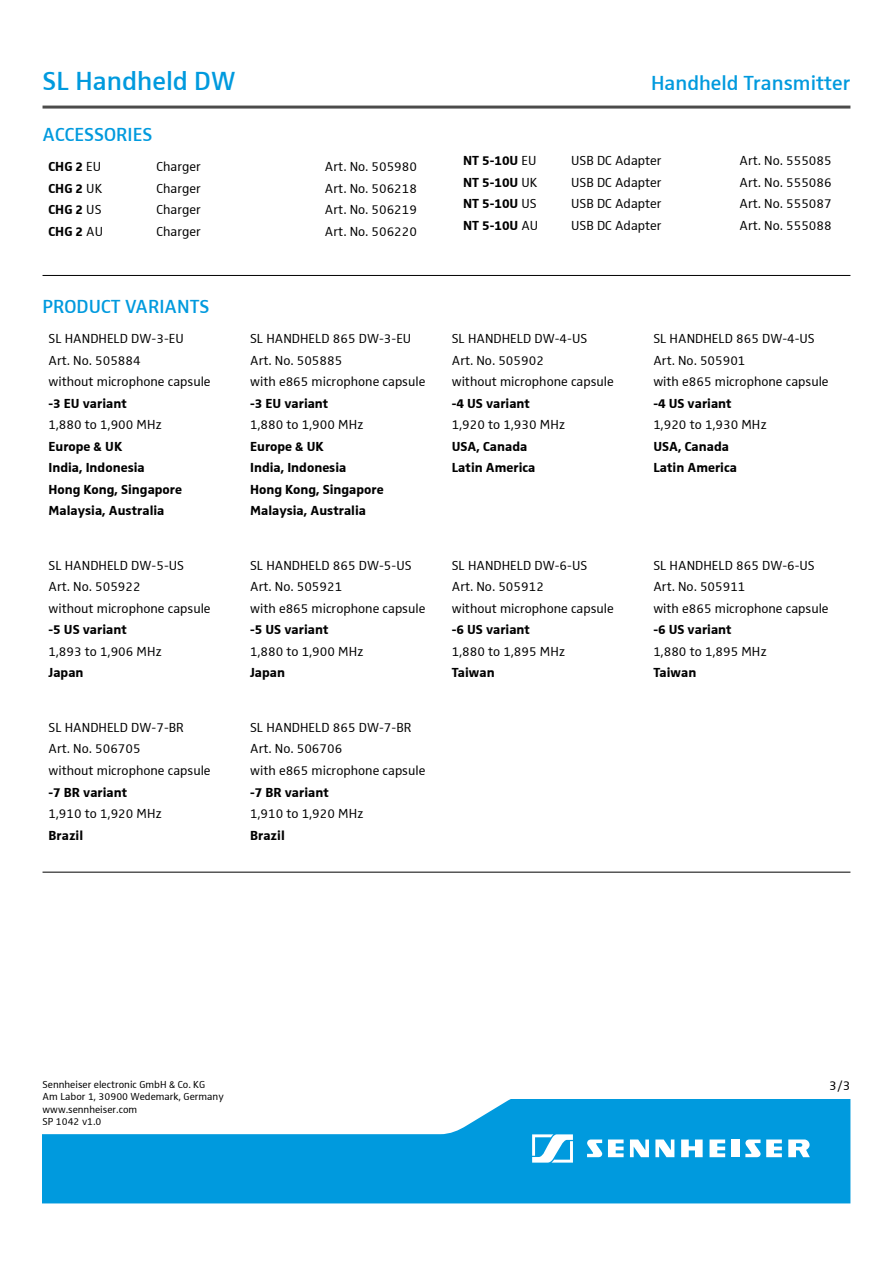
<style>
.page{position:relative;width:893px;height:1263px;background:#fff}
.page>*{position:absolute;margin:0;border:0;box-sizing:border-box;transform-origin:0 0}
.t1{font:600 27px "Sennheiser";color:#009ade}
.t2{font:600 21px "Sennheiser";color:#009ade}
.t3{font:600 19.5px "Sennheiser";color:#009ade}
.t4{font:13.5px "Sennheiser";color:#000}
.t5{font:700 13.5px "Sennheiser";color:#000}
.t6{font:10.5px/12.6px "Sennheiser";color:#000}
.s1{font-weight:400}
</style>
<div class="page">
<svg style="left:43px;top:1099px;width:807px;height:104px;fill:#009ade"></svg>
<svg style="left:532px;top:1134px;width:41px;height:28px"></svg>
<svg style="left:788px;top:1139px;width:22px;height:18px"></svg>
<svg style="left:608px;top:1139px;width:16px;height:18px"></svg>
<svg style="left:630px;top:1139px;width:19px;height:18px"></svg>
<svg style="left:681px;top:1139px;width:22px;height:18px"></svg>
<svg style="left:655px;top:1139px;width:19px;height:18px"></svg>
<div style="left:731px;top:1139px;width:8px;height:18px;background:#fff"></div>
<svg style="left:709px;top:1139px;width:16px;height:18px"></svg>
<svg style="left:587px;top:1139px;width:15px;height:18px"></svg>
<svg style="left:745px;top:1139px;width:37px;height:18px"></svg>
<hr style="left:43px;top:106px;width:807px;height:3px;background:#4c4c4b">
<hr style="left:43px;top:275px;width:807px;height:1px;background:#000">
<hr style="left:43px;top:872px;width:807px;height:1px;background:#000">
<h1 class="t1" style="left:43px;top:65px;width:195px">SL Handheld DW</h1>
<h2 class="t2" style="left:651px;top:71px;width:201px">Handheld Transmitter</h2>
<h3 class="t3" style="left:43px;top:123px;width:111px">ACCESSORIES</h3>
<p class="t5" style="left:49px;top:159px;width:54px">CHG 2 <span class="s1">EU</span></p>
<p class="t4" style="left:157px;top:159px;width:46px">Charger</p>
<p class="t4" style="left:325px;top:159px;width:94px">Art. No. 505980</p>
<p class="t5" style="left:49px;top:180px;width:55px">CHG 2 <span class="s1">UK</span></p>
<p class="t4" style="left:157px;top:181px;width:46px">Charger</p>
<p class="t4" style="left:325px;top:181px;width:94px">Art. No. 506218</p>
<p class="t5" style="left:49px;top:202px;width:54px">CHG 2 <span class="s1">US</span></p>
<p class="t4" style="left:157px;top:202px;width:46px">Charger</p>
<p class="t4" style="left:325px;top:202px;width:94px">Art. No. 506219</p>
<p class="t5" style="left:49px;top:223px;width:56px">CHG 2 <span class="s1">AU</span></p>
<p class="t4" style="left:157px;top:224px;width:46px">Charger</p>
<p class="t4" style="left:325px;top:224px;width:94px">Art. No. 506220</p>
<p class="t5" style="left:463px;top:153px;width:75px">NT 5-10U <span class="s1">EU</span></p>
<p class="t4" style="left:571px;top:153px;width:92px">USB DC Adapter</p>
<p class="t4" style="left:739px;top:153px;width:94px">Art. No. 555085</p>
<p class="t5" style="left:463px;top:174px;width:76px">NT 5-10U <span class="s1">UK</span></p>
<p class="t4" style="left:571px;top:175px;width:92px">USB DC Adapter</p>
<p class="t4" style="left:739px;top:175px;width:94px">Art. No. 555086</p>
<p class="t5" style="left:463px;top:196px;width:75px">NT 5-10U <span class="s1">US</span></p>
<p class="t4" style="left:571px;top:196px;width:92px">USB DC Adapter</p>
<p class="t4" style="left:739px;top:196px;width:94px">Art. No. 555087</p>
<p class="t5" style="left:463px;top:217px;width:77px">NT 5-10U <span class="s1">AU</span></p>
<p class="t4" style="left:571px;top:218px;width:92px">USB DC Adapter</p>
<p class="t4" style="left:739px;top:218px;width:94px">Art. No. 555088</p>
<h3 class="t3" style="left:43px;top:295px;width:169px">PRODUCT VARIANTS</h3>
<p class="t4" style="left:49px;top:331px;width:137px">SL HANDHELD DW-3-EU</p>
<p class="t4" style="left:250px;top:331px;width:163px">SL HANDHELD 865 DW-3-EU</p>
<p class="t4" style="left:452px;top:331px;width:137px">SL HANDHELD DW-4-US</p>
<p class="t4" style="left:653px;top:331px;width:163px">SL HANDHELD 865 DW-4-US</p>
<p class="t4" style="left:49px;top:352px;width:94px">Art. No. 505884</p>
<p class="t4" style="left:250px;top:352px;width:94px">Art. No. 505885</p>
<p class="t4" style="left:452px;top:352px;width:94px">Art. No. 505902</p>
<p class="t4" style="left:653px;top:352px;width:94px">Art. No. 505901</p>
<p class="t4" style="left:49px;top:374px;width:164px">without microphone capsule</p>
<p class="t4" style="left:250px;top:374px;width:177px">with e865 microphone capsule</p>
<p class="t4" style="left:452px;top:374px;width:164px">without microphone capsule</p>
<p class="t4" style="left:653px;top:374px;width:177px">with e865 microphone capsule</p>
<p class="t5" style="left:49px;top:395px;width:80px">-3 EU variant</p>
<p class="t5" style="left:250px;top:395px;width:80px">-3 EU variant</p>
<p class="t5" style="left:452px;top:395px;width:80px">-4 US variant</p>
<p class="t5" style="left:653px;top:395px;width:80px">-4 US variant</p>
<p class="t4" style="left:49px;top:417px;width:115px">1,880 to 1,900 MHz</p>
<p class="t4" style="left:250px;top:417px;width:115px">1,880 to 1,900 MHz</p>
<p class="t4" style="left:452px;top:417px;width:115px">1,920 to 1,930 MHz</p>
<p class="t4" style="left:653px;top:417px;width:115px">1,920 to 1,930 MHz</p>
<p class="t5" style="left:49px;top:438px;width:75px">Europe &amp; UK</p>
<p class="t5" style="left:250px;top:438px;width:75px">Europe &amp; UK</p>
<p class="t5" style="left:452px;top:438px;width:77px">USA, Canada</p>
<p class="t5" style="left:653px;top:438px;width:77px">USA, Canada</p>
<p class="t5" style="left:49px;top:460px;width:98px">India, Indonesia</p>
<p class="t5" style="left:250px;top:460px;width:98px">India, Indonesia</p>
<p class="t5" style="left:452px;top:460px;width:85px">Latin America</p>
<p class="t5" style="left:653px;top:460px;width:85px">Latin America</p>
<p class="t5" style="left:49px;top:481px;width:135px">Hong Kong, Singapore</p>
<p class="t5" style="left:250px;top:481px;width:135px">Hong Kong, Singapore</p>
<p class="t5" style="left:49px;top:503px;width:117px">Malaysia, Australia</p>
<p class="t5" style="left:250px;top:503px;width:117px">Malaysia, Australia</p>
<p class="t4" style="left:49px;top:557px;width:137px">SL HANDHELD DW-5-US</p>
<p class="t4" style="left:250px;top:557px;width:163px">SL HANDHELD 865 DW-5-US</p>
<p class="t4" style="left:452px;top:557px;width:137px">SL HANDHELD DW-6-US</p>
<p class="t4" style="left:653px;top:557px;width:163px">SL HANDHELD 865 DW-6-US</p>
<p class="t4" style="left:49px;top:579px;width:94px">Art. No. 505922</p>
<p class="t4" style="left:250px;top:579px;width:94px">Art. No. 505921</p>
<p class="t4" style="left:452px;top:579px;width:94px">Art. No. 505912</p>
<p class="t4" style="left:653px;top:579px;width:94px">Art. No. 505911</p>
<p class="t4" style="left:49px;top:600px;width:164px">without microphone capsule</p>
<p class="t4" style="left:250px;top:600px;width:177px">with e865 microphone capsule</p>
<p class="t4" style="left:452px;top:600px;width:164px">without microphone capsule</p>
<p class="t4" style="left:653px;top:600px;width:177px">with e865 microphone capsule</p>
<p class="t5" style="left:49px;top:622px;width:80px">-5 US variant</p>
<p class="t5" style="left:250px;top:622px;width:80px">-5 US variant</p>
<p class="t5" style="left:452px;top:622px;width:80px">-6 US variant</p>
<p class="t5" style="left:653px;top:622px;width:80px">-6 US variant</p>
<p class="t4" style="left:49px;top:644px;width:115px">1,893 to 1,906 MHz</p>
<p class="t4" style="left:250px;top:644px;width:115px">1,880 to 1,900 MHz</p>
<p class="t4" style="left:452px;top:644px;width:115px">1,880 to 1,895 MHz</p>
<p class="t4" style="left:653px;top:644px;width:115px">1,880 to 1,895 MHz</p>
<p class="t5" style="left:49px;top:665px;width:37px">Japan</p>
<p class="t5" style="left:250px;top:665px;width:37px">Japan</p>
<p class="t5" style="left:452px;top:665px;width:44px">Taiwan</p>
<p class="t5" style="left:653px;top:665px;width:44px">Taiwan</p>
<p class="t4" style="left:49px;top:720px;width:137px">SL HANDHELD DW-7-BR</p>
<p class="t4" style="left:250px;top:720px;width:163px">SL HANDHELD 865 DW-7-BR</p>
<p class="t4" style="left:49px;top:741px;width:94px">Art. No. 506705</p>
<p class="t4" style="left:250px;top:741px;width:94px">Art. No. 506706</p>
<p class="t4" style="left:49px;top:763px;width:164px">without microphone capsule</p>
<p class="t4" style="left:250px;top:763px;width:177px">with e865 microphone capsule</p>
<p class="t5" style="left:49px;top:784px;width:80px">-7 BR variant</p>
<p class="t5" style="left:250px;top:784px;width:80px">-7 BR variant</p>
<p class="t4" style="left:49px;top:806px;width:115px">1,910 to 1,920 MHz</p>
<p class="t4" style="left:250px;top:806px;width:115px">1,910 to 1,920 MHz</p>
<p class="t5" style="left:49px;top:827px;width:36px">Brazil</p>
<p class="t5" style="left:250px;top:827px;width:36px">Brazil</p>
<p class="t6" style="left:43px;top:1078px;width:183px">Sennheiser electronic GmbH &amp; Co. KG<br>Am Labor 1, 30900 Wedemark, Germany www.sennheiser.com<br>SP 1042 v1.0</p>
<p class="t4" style="left:829px;top:1077px;width:23px">3/3</p>
</div>
